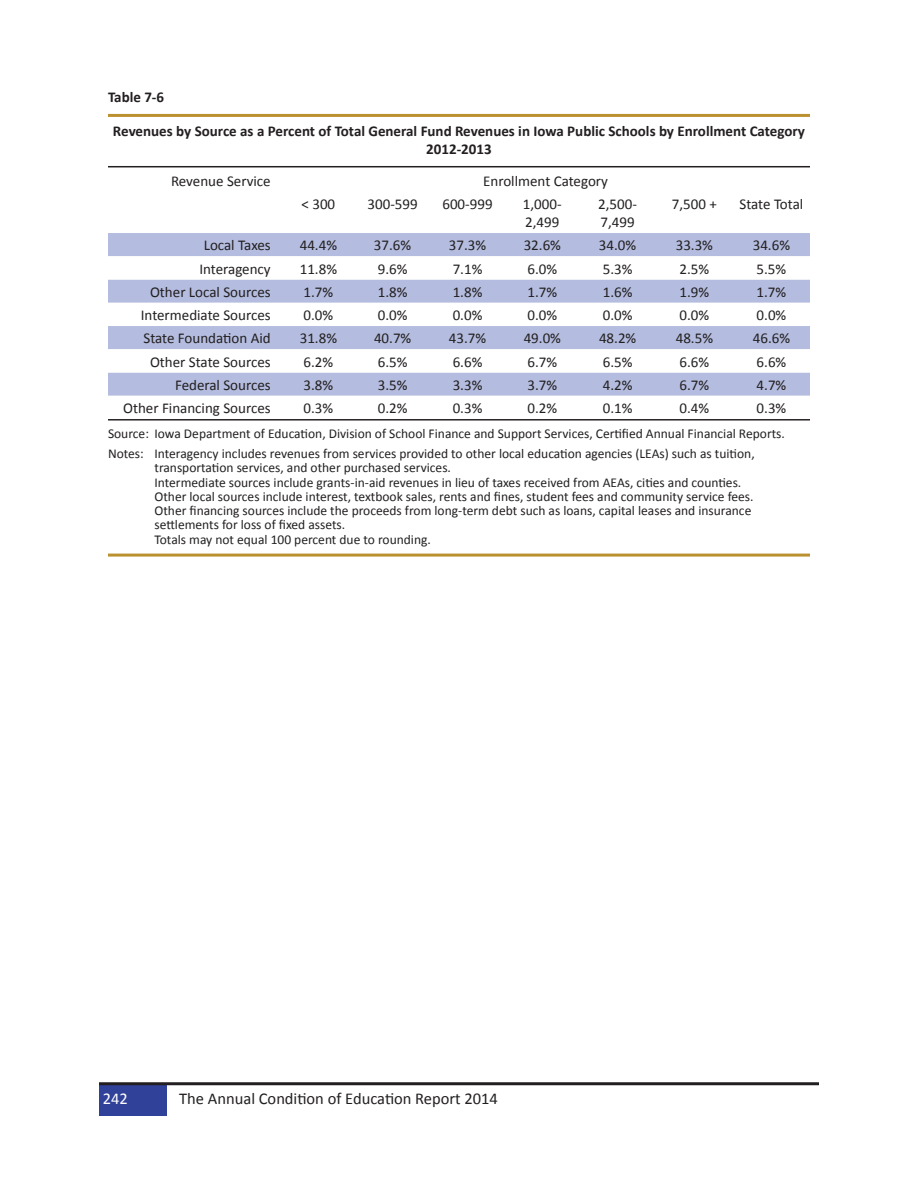
<style>
.page{position:relative;width:918px;height:1188px;background:#fff}
.page>*{position:absolute;margin:0;border:0;box-sizing:border-box;transform-origin:0 0}
.t1{font:16.5px "Calibri";color:#231f20}
.t2{font:16.5px "Calibri";color:#fff}
.t3{font:15px/18px "Calibri";color:#231f20}
.table_-_title{font:700 15px/18px "Calibri";color:#231f20;text-align:center}
.table_-_head{font:700 15px "Calibri";color:#231f20}
.table_-_notes{font:13.5px/14.2px "Calibri";color:#231f20}
</style>
<div class="page">
<hr style="left:108px;top:114px;width:702px;height:3px;background:#bb902e">
<hr style="left:108px;top:166px;width:702px;height:1px;background:#231f20">
<hr style="left:108px;top:419px;width:702px;height:2px;background:#231f20">
<hr style="left:108px;top:554px;width:702px;height:3px;background:#bb902e">
<div style="left:108px;top:233px;width:702px;height:23px;background:#b4bddf"></div>
<svg style="left:108px;top:279px;width:702px;height:117px;fill:#b4bddf"></svg>
<div style="left:99px;top:1085px;width:68px;height:30px;background:#30419a"></div>
<hr style="left:99px;top:1082px;width:720px;height:3px;background:#231f20">
<p class="table_-_head" style="left:108px;top:88px;width:58px">Table 7-6</p>
<p class="table_-_title" style="left:113px;top:122px;width:693px">Revenues by Source as a Percent of Total General Fund Revenues in Iowa Public Schools by Enrollment Category<br>2012-2013</p>
<p class="t3" style="left:171px;top:172px;width:101px">Revenue Service</p>
<p class="t3" style="left:483px;top:172px;width:126px">Enrollment Category</p>
<p class="t3" style="left:302px;top:195px;width:35px">&lt; 300</p>
<p class="t3" style="left:368px;top:195px;width:52px">300-599</p>
<p class="t3" style="left:442px;top:195px;width:52px">600-999</p>
<p class="t3" style="left:523px;top:195px;width:40px">1,000-<br>2,499</p>
<p class="t3" style="left:598px;top:195px;width:40px">2,500-<br>7,499</p>
<p class="t3" style="left:672px;top:195px;width:47px">7,500 +</p>
<p class="t3" style="left:740px;top:195px;width:65px">State Total</p>
<p class="t3" style="left:204px;top:236px;width:69px">Local Taxes</p>
<p class="t3" style="left:300px;top:236px;width:39px">44.4%</p>
<p class="t3" style="left:374px;top:236px;width:39px">37.6%</p>
<p class="t3" style="left:449px;top:236px;width:39px">37.3%</p>
<p class="t3" style="left:524px;top:236px;width:39px">32.6%</p>
<p class="t3" style="left:599px;top:236px;width:39px">34.0%</p>
<p class="t3" style="left:676px;top:236px;width:39px">33.3%</p>
<p class="t3" style="left:753px;top:236px;width:39px">34.6%</p>
<p class="t3" style="left:199px;top:260px;width:73px">Interagency</p>
<p class="t3" style="left:300px;top:260px;width:39px">11.8%</p>
<p class="t3" style="left:378px;top:260px;width:31px">9.6%</p>
<p class="t3" style="left:453px;top:260px;width:31px">7.1%</p>
<p class="t3" style="left:527px;top:260px;width:31px">6.0%</p>
<p class="t3" style="left:603px;top:260px;width:31px">5.3%</p>
<p class="t3" style="left:680px;top:260px;width:31px">2.5%</p>
<p class="t3" style="left:757px;top:260px;width:31px">5.5%</p>
<p class="t3" style="left:150px;top:283px;width:122px">Other Local Sources</p>
<p class="t3" style="left:304px;top:283px;width:31px">1.7%</p>
<p class="t3" style="left:378px;top:283px;width:31px">1.8%</p>
<p class="t3" style="left:453px;top:283px;width:31px">1.8%</p>
<p class="t3" style="left:528px;top:283px;width:31px">1.7%</p>
<p class="t3" style="left:603px;top:283px;width:31px">1.6%</p>
<p class="t3" style="left:680px;top:283px;width:31px">1.9%</p>
<p class="t3" style="left:757px;top:283px;width:31px">1.7%</p>
<p class="t3" style="left:141px;top:306px;width:131px">Intermediate Sources</p>
<p class="t3" style="left:304px;top:306px;width:31px">0.0%</p>
<p class="t3" style="left:378px;top:306px;width:31px">0.0%</p>
<p class="t3" style="left:453px;top:306px;width:31px">0.0%</p>
<p class="t3" style="left:528px;top:306px;width:31px">0.0%</p>
<p class="t3" style="left:603px;top:306px;width:31px">0.0%</p>
<p class="t3" style="left:680px;top:306px;width:31px">0.0%</p>
<p class="t3" style="left:757px;top:306px;width:31px">0.0%</p>
<p class="t3" style="left:143px;top:329px;width:129px">State Foundation Aid</p>
<p class="t3" style="left:300px;top:329px;width:39px">31.8%</p>
<p class="t3" style="left:374px;top:329px;width:39px">40.7%</p>
<p class="t3" style="left:449px;top:329px;width:39px">43.7%</p>
<p class="t3" style="left:524px;top:329px;width:39px">49.0%</p>
<p class="t3" style="left:599px;top:329px;width:39px">48.2%</p>
<p class="t3" style="left:676px;top:329px;width:39px">48.5%</p>
<p class="t3" style="left:753px;top:329px;width:39px">46.6%</p>
<p class="t3" style="left:150px;top:353px;width:122px">Other State Sources</p>
<p class="t3" style="left:304px;top:353px;width:31px">6.2%</p>
<p class="t3" style="left:378px;top:353px;width:31px">6.5%</p>
<p class="t3" style="left:453px;top:353px;width:31px">6.6%</p>
<p class="t3" style="left:528px;top:353px;width:31px">6.7%</p>
<p class="t3" style="left:603px;top:353px;width:31px">6.5%</p>
<p class="t3" style="left:680px;top:353px;width:31px">6.6%</p>
<p class="t3" style="left:757px;top:353px;width:31px">6.6%</p>
<p class="t3" style="left:175px;top:376px;width:97px">Federal Sources</p>
<p class="t3" style="left:304px;top:376px;width:31px">3.8%</p>
<p class="t3" style="left:378px;top:376px;width:31px">3.5%</p>
<p class="t3" style="left:453px;top:376px;width:31px">3.3%</p>
<p class="t3" style="left:528px;top:376px;width:31px">3.7%</p>
<p class="t3" style="left:603px;top:376px;width:31px">4.2%</p>
<p class="t3" style="left:680px;top:376px;width:31px">6.7%</p>
<p class="t3" style="left:757px;top:376px;width:31px">4.7%</p>
<p class="t3" style="left:123px;top:399px;width:149px">Other Financing Sources</p>
<p class="t3" style="left:304px;top:399px;width:31px">0.3%</p>
<p class="t3" style="left:378px;top:399px;width:31px">0.2%</p>
<p class="t3" style="left:453px;top:399px;width:31px">0.3%</p>
<p class="t3" style="left:528px;top:399px;width:31px">0.2%</p>
<p class="t3" style="left:603px;top:399px;width:31px">0.1%</p>
<p class="t3" style="left:680px;top:399px;width:31px">0.4%</p>
<p class="t3" style="left:757px;top:399px;width:31px">0.3%</p>
<p class="table_-_notes" style="left:108px;top:426px;width:678px">Source: Iowa Department of Education, Division of School Finance and Support Services, Certified Annual Financial Reports.</p>
<p class="table_-_notes" style="left:154px;top:446px;width:602px;text-indent:-46px">Notes: Interagency includes revenues from services provided to other local education agencies (LEAs) such as tuition, transportation services, and other purchased services.<br>Intermediate sources include grants-in-aid revenues in lieu of taxes received from AEAs, cities and counties.<br>Other local sources include interest, textbook sales, rents and fines, student fees and community service fees.<br>Other financing sources include the proceeds from long-term debt such as loans, capital leases and insurance settlements for loss of fixed assets.<br>Totals may not equal 100 percent due to rounding.</p>
<p class="t2" style="left:103px;top:1088px;width:27px">242</p>
<p class="t1" style="left:179px;top:1088px;width:320px">The Annual Condition of Education Report 2014</p>
</div>
